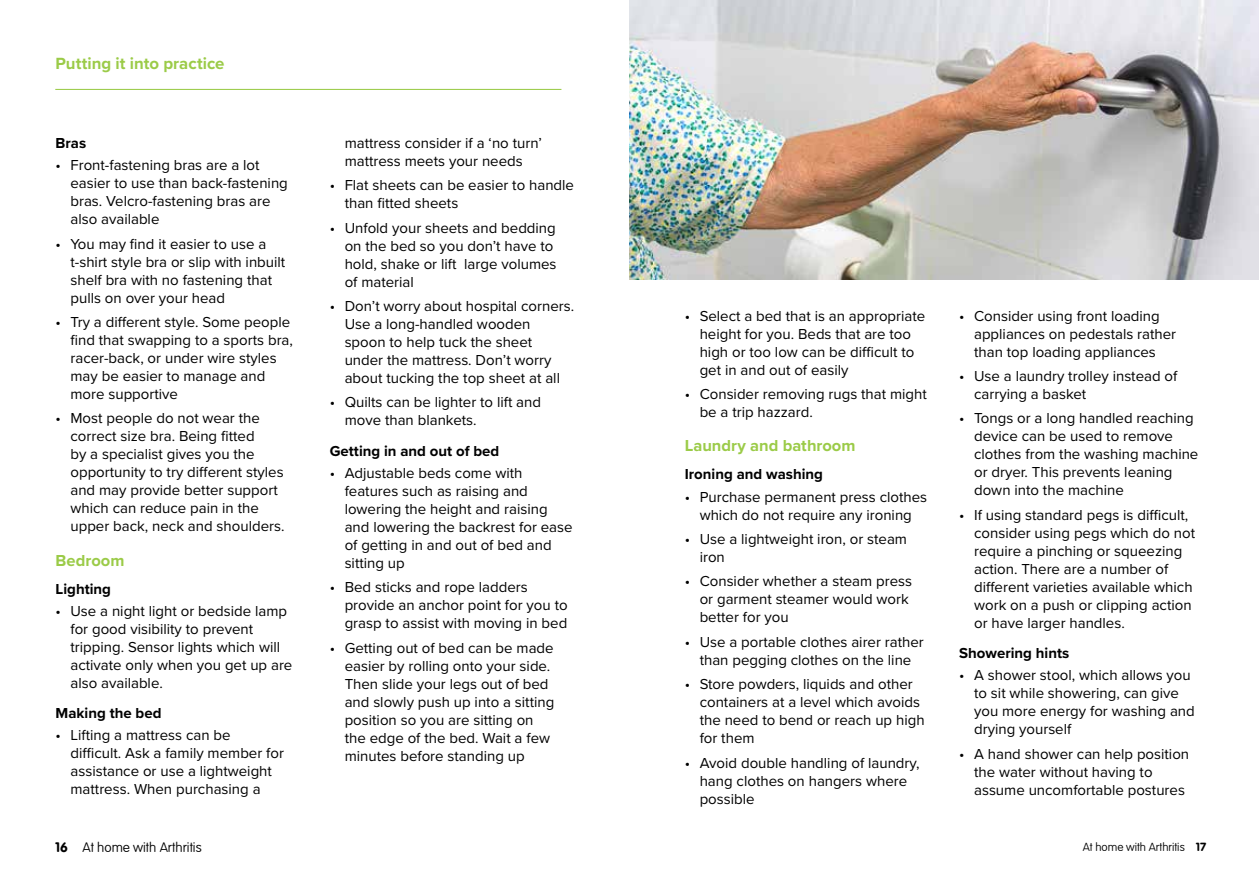
<style>
.page{position:relative;width:1259px;height:893px;background:#fff}
.page>*{position:absolute;margin:0;border:0;box-sizing:border-box;transform-origin:0 0}
.t1{font:700 16.8px "Proxima Nova";color:#9bcb48}
.t2{font:700 16.5px "Proxima Nova";color:#9bcb48}
.t3{font:15px/18px "Proxima Nova";color:#000}
.t4{font:700 15px "Proxima Nova";color:#000}
.t5{font:100 13.5px "VAG Rounded";color:#000}
.t6{font:100 11.55px "VAG Rounded";color:#000}
.s1{font-family:"VAG Rounded Bold";font-weight:400}
</style>
<div class="page">
<hr style="left:55px;top:89px;width:506px;height:1px;background:#9bcb48">
<img style="left:629px;top:0;width:630px;height:279px">
<p class="t1" style="left:56px;top:50px;width:170px">Putting it into practice</p>
<p class="t4" style="left:56px;top:132px;width:32px">Bras</p>
<p class="t3" style="left:70px;top:155px;width:219px;text-indent:-15px">• Front-fastening bras are a lot easier to use than back-fastening bras. Velcro-fastening bras are also available</p>
<p class="t3" style="left:70px;top:234px;width:216px;text-indent:-15px">• You may find it easier to use a t-shirt style bra or slip with inbuilt shelf bra with no fastening that pulls on over your head</p>
<p class="t3" style="left:70px;top:312px;width:224px;text-indent:-15px">• Try a different style. Some people find that swapping to a sports bra, racer-back, or under wire styles may be easier to manage and more supportive</p>
<p class="t3" style="left:70px;top:409px;width:216px;text-indent:-15px">• Most people do not wear the correct size bra. Being fitted<br>by a specialist gives you the opportunity to try different styles and may provide better support which can reduce pain in the upper back, neck and shoulders.</p>
<p class="t2" style="left:56px;top:548px;width:70px">Bedroom</p>
<p class="t4" style="left:56px;top:578px;width:57px">Lighting</p>
<p class="t3" style="left:70px;top:601px;width:223px;text-indent:-15px">• Use a night light or bedside lamp for good visibility to prevent tripping. Sensor lights which will activate only when you get up are also available.</p>
<p class="t4" style="left:56px;top:702px;width:107px">Making the bed</p>
<p class="t3" style="left:70px;top:726px;width:215px;text-indent:-15px">• Lifting a mattress can be difficult. Ask a family member for assistance or use a lightweight mattress. When purchasing a</p>
<p class="t3" style="left:345px;top:133px;width:199px">mattress consider if a ‘no turn’ mattress meets your needs</p>
<p class="t3" style="left:345px;top:176px;width:231px;text-indent:-15px">• Flat sheets can be easier to handle than fitted sheets</p>
<p class="t3" style="left:345px;top:218px;width:213px;text-indent:-15px">• Unfold your sheets and bedding on the bed so you don’t have to hold, shake or lift large volumes of material</p>
<p class="t3" style="left:345px;top:296px;width:231px;text-indent:-15px">• Don’t worry about hospital corners.<br>Use a long-handled wooden spoon to help tuck the sheet under the mattress. Don’t worry about tucking the top sheet at all</p>
<p class="t3" style="left:345px;top:393px;width:198px;text-indent:-15px">• Quilts can be lighter to lift and move than blankets.</p>
<p class="t4" style="left:330px;top:439px;width:171px">Getting in and out of bed</p>
<p class="t3" style="left:345px;top:463px;width:229px;text-indent:-15px">• Adjustable beds come with features such as raising and lowering the height and raising and lowering the backrest for ease of getting in and out of bed and sitting up</p>
<p class="t3" style="left:345px;top:578px;width:224px;text-indent:-15px">• Bed sticks and rope ladders provide an anchor point for you to grasp to assist with moving in bed</p>
<p class="t3" style="left:345px;top:638px;width:211px;text-indent:-15px">• Getting out of bed can be made easier by rolling onto your side.<br>Then slide your legs out of bed and slowly push up into a sitting position so you are sitting on the edge of the bed. Wait a few minutes before standing up</p>
<p class="t3" style="left:699px;top:306px;width:227px;text-indent:-15px">• Select a bed that is an appropriate height for you. Beds that are too high or too low can be difficult to get in and out of easily</p>
<p class="t3" style="left:699px;top:384px;width:229px;text-indent:-15px">• Consider removing rugs that might be a trip hazzard.</p>
<p class="t2" style="left:685px;top:434px;width:172px">Laundry and bathroom</p>
<p class="t4" style="left:685px;top:463px;width:140px">Ironing and washing</p>
<p class="t3" style="left:685px;top:487px;width:244px;text-align:center">• Purchase permanent press clothes which do not require any ironing</p>
<p class="t3" style="left:699px;top:529px;width:209px;text-indent:-15px">• Use a lightweight iron, or steam iron</p>
<p class="t3" style="left:699px;top:572px;width:214px;text-indent:-15px">• Consider whether a steam press or garment steamer would work better for you</p>
<p class="t3" style="left:685px;top:632px;width:241px;text-align:center">• Use a portable clothes airer rather than pegging clothes on the line</p>
<p class="t3" style="left:699px;top:674px;width:226px;text-indent:-15px">• Store powders, liquids and other containers at a level which avoids the need to bend or reach up high for them</p>
<p class="t3" style="left:699px;top:753px;width:221px;text-indent:-15px">• Avoid double handling of laundry, hang clothes on hangers where possible</p>
<p class="t3" style="left:974px;top:306px;width:204px;text-indent:-15px">• Consider using front loading appliances on pedestals rather than top loading appliances</p>
<p class="t3" style="left:974px;top:366px;width:205px;text-indent:-15px">• Use a laundry trolley instead of carrying a basket</p>
<p class="t3" style="left:974px;top:409px;width:226px;text-indent:-15px">• Tongs or a long handled reaching device can be used to remove clothes from the washing machine or dryer. This prevents leaning down into the machine</p>
<p class="t3" style="left:974px;top:505px;width:222px;text-indent:-15px">• If using standard pegs is difficult, consider using pegs which do not require a pinching or squeezing action. There are a number of different varieties available which work on a push or clipping action or have larger handles.</p>
<p class="t4" style="left:959px;top:642px;width:112px">Showering hints</p>
<p class="t3" style="left:974px;top:665px;width:222px;text-indent:-15px">• A shower stool, which allows you to sit while showering, can give you more energy for washing and drying yourself</p>
<p class="t3" style="left:974px;top:744px;width:217px;text-indent:-15px">• A hand shower can help position the water without having to assume uncomfortable postures</p>
<p class="t5" style="left:55px;top:840px;width:148px"><span class="s1">16</span> At home with Arthritis</p>
<p class="t6" style="left:1082px;top:840px;width:125px">At home with Arthritis <span class="s1">17</span></p>
</div>
